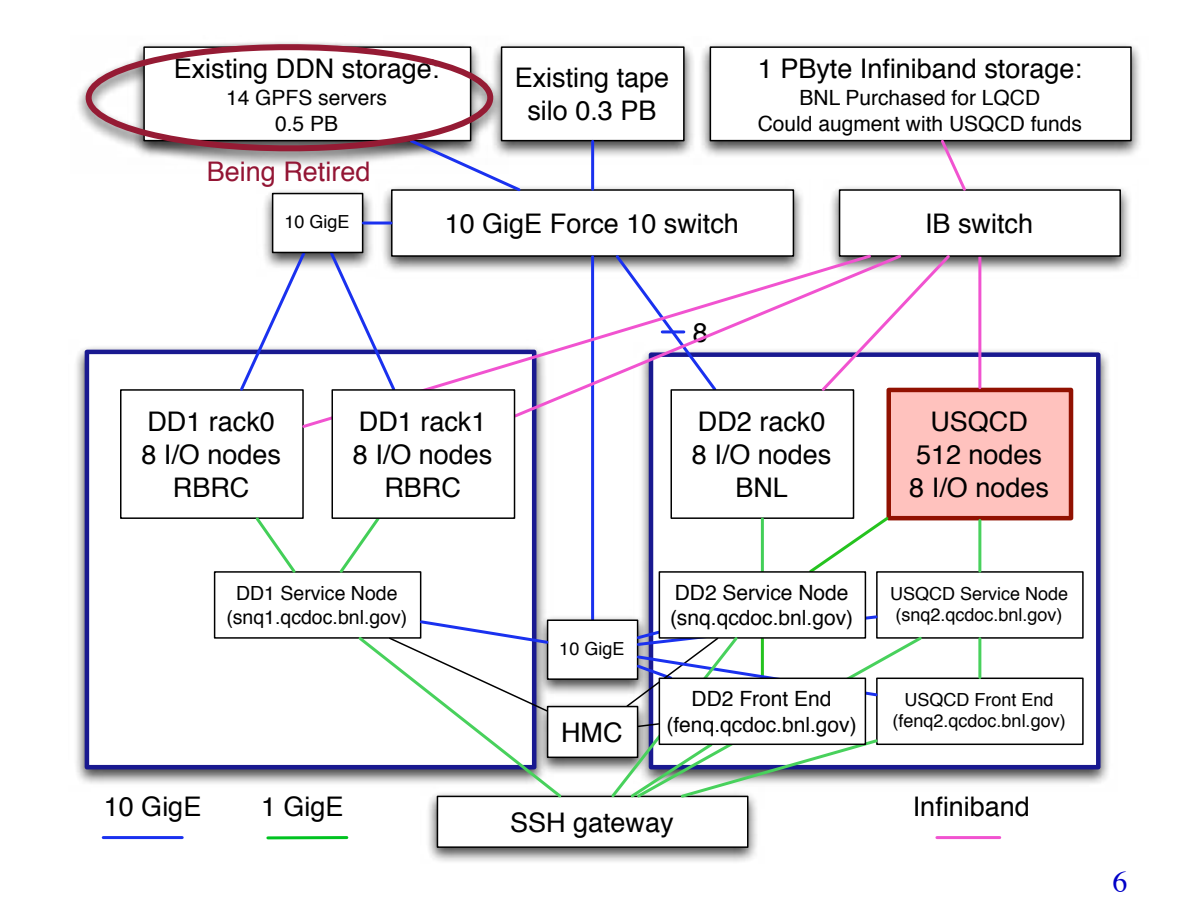
<style>
.page{position:relative;width:1188px;height:918px;background:#fff}
.page>*{position:absolute;margin:0;border:0;box-sizing:border-box;transform-origin:0 0}
.t1{font:30px "Times";color:#0000c8}
.t2{font:27px/33px "Helvetica";color:#000;text-align:center}
.t3{font:27px "Helvetica";color:#931534}
.t4{font:21px/25.5px "Helvetica";color:#000;text-align:center}
.t5{font:19.5px/24px "Helvetica";color:#000;text-align:center}
.t6{font:18px/21px "Helvetica";color:#000;text-align:center}
</style>
<div class="page">
<img style="left:641px;top:343px;width:468px;height:441px">
<img style="left:76px;top:347px;width:469px;height:437px">
<img style="left:379px;top:180px;width:424px;height:72px">
<img style="left:510px;top:44px;width:184px;height:120px">
<img style="left:564px;top:704px;width:45px;height:69px">
<img style="left:536px;top:610px;width:107px;height:84px">
<img style="left:264px;top:191px;width:115px;height:58px">
<img style="left:428px;top:793px;width:329px;height:69px">
<img style="left:701px;top:44px;width:439px;height:112px">
<img style="left:831px;top:187px;width:299px;height:92px">
<div style="left:651px;top:355px;width:447px;height:412px;background:#fff"></div>
<div style="left:649px;top:352px;width:452px;height:417px;border:4px solid #191990"></div>
<div style="left:87px;top:352px;width:447px;height:415px;background:#fff"></div>
<div style="left:85px;top:350px;width:451px;height:419px;border:4px solid #191990"></div>
<div style="left:120px;top:389px;width:184px;height:130px;border:2px solid #000"></div>
<div style="left:889px;top:390px;width:182px;height:128px;background:#ffc2be"></div>
<div style="left:886px;top:388px;width:187px;height:132px;border:4px solid #911101"></div>
<div style="left:214px;top:571px;width:207px;height:68px;border:2px solid #000"></div>
<hr style="left:978px;top:257px;width:3px;height:131px;background:#f153d0">
<div style="left:392px;top:190px;width:401px;height:66px;background:#fff"></div>
<div style="left:391px;top:189px;width:403px;height:68px;border:2px solid #000"></div>
<hr style="left:591px;top:257px;width:3px;height:362px;background:#1a31ef">
<svg style="left:407px;top:141px;width:116px;height:51px"></svg>
<div style="left:502px;top:47px;width:182px;height:94px;background:#fff"></div>
<div style="left:501px;top:46px;width:184px;height:95px;border:2px solid #000"></div>
<hr style="left:591px;top:141px;width:3px;height:48px;background:#1a31ef">
<div style="left:548px;top:707px;width:90px;height:50px;background:#fff"></div>
<div style="left:547px;top:706px;width:91px;height:52px;border:2px solid #000"></div>
<hr style="left:103px;top:836px;width:79px;height:3px;background:#1a31ef">
<hr style="left:268px;top:836px;width:79px;height:3px;background:#00c320">
<div style="left:670px;top:389px;width:184px;height:130px;border:2px solid #000"></div>
<svg style="left:337px;top:519px;width:45px;height:55px"></svg>
<svg style="left:806px;top:514px;width:85px;height:62px"></svg>
<svg style="left:253px;top:516px;width:45px;height:58px"></svg>
<hr style="left:761px;top:519px;width:3px;height:52px;background:#43cf58">
<div style="left:548px;top:620px;width:90px;height:59px;background:#fff"></div>
<div style="left:547px;top:619px;width:91px;height:61px;border:2px solid #000"></div>
<svg style="left:238px;top:249px;width:62px;height:143px"></svg>
<div style="left:273px;top:194px;width:90px;height:58px;background:#fff"></div>
<div style="left:272px;top:193px;width:91px;height:60px;border:2px solid #000"></div>
<hr style="left:363px;top:222px;width:28px;height:3px;background:#1a31ef">
<div style="left:437px;top:796px;width:311px;height:51px;background:#fff"></div>
<div style="left:437px;top:796px;width:311px;height:52px;border:2px solid #000"></div>
<div style="left:877px;top:572px;width:206px;height:66px;background:#fff"></div>
<div style="left:876px;top:571px;width:208px;height:68px;border:2px solid #000"></div>
<div style="left:876px;top:678px;width:208px;height:67px;border:2px solid #000"></div>
<hr style="left:978px;top:639px;width:3px;height:39px;background:#48d15c">
<hr style="left:978px;top:520px;width:3px;height:51px;background:#48d15c">
<svg style="left:356px;top:618px;width:208px;height:182px"></svg>
<div style="left:659px;top:572px;width:206px;height:66px;background:#fff"></div>
<div style="left:659px;top:571px;width:207px;height:68px;border:2px solid #000"></div>
<div style="left:710px;top:47px;width:421px;height:94px;background:#fff"></div>
<div style="left:710px;top:46px;width:422px;height:95px;border:2px solid #000"></div>
<div style="left:840px;top:190px;width:280px;height:66px;background:#fff"></div>
<div style="left:839px;top:189px;width:282px;height:68px;border:2px solid #000"></div>
<svg style="left:904px;top:254px;width:49px;height:139px"></svg>
<svg style="left:873px;top:254px;width:31px;height:166px"></svg>
<svg style="left:300px;top:252px;width:573px;height:178px"></svg>
<div style="left:332px;top:390px;width:183px;height:128px;background:#fff"></div>
<div style="left:332px;top:389px;width:183px;height:130px;border:2px solid #000"></div>
<svg style="left:938px;top:138px;width:30px;height:54px"></svg>
<hr style="left:937px;top:836px;width:63px;height:3px;background:#f153d0">
<svg style="left:880px;top:636px;width:44px;height:148px"></svg>
<svg style="left:609px;top:614px;width:271px;height:186px"></svg>
<div style="left:659px;top:678px;width:206px;height:66px;background:#fff"></div>
<div style="left:659px;top:678px;width:207px;height:67px;border:2px solid #000"></div>
<svg style="left:77px;top:41px;width:433px;height:120px"></svg>
<p class="t2" style="left:174px;top:53px;width:267px">Existing DDN storage:</p>
<p class="t4" style="left:226px;top:86px;width:163px">14 GPFS servers<br>0.5 PB</p>
<p class="t2" style="left:515px;top:62px;width:156px">Existing tape silo 0.3 PB</p>
<p class="t3" style="left:207px;top:150px;width:165px">Being Retired</p>
<p class="t6" style="left:284px;top:212px;width:67px">10 GigE</p>
<p class="t2" style="left:445px;top:208px;width:296px">10 GigE Force 10 switch</p>
<p class="t2" style="left:758px;top:53px;width:326px">1 PByte Infiniband storage:</p>
<p class="t4" style="left:758px;top:86px;width:326px">BNL Purchased for LQCD<br>Could augment with USQCD funds</p>
<p class="t2" style="left:925px;top:208px;width:110px">IB switch</p>
<p class="t2" style="left:693px;top:317px;width:17px">8</p>
<p class="t2" style="left:141px;top:406px;width:141px">DD1 rack0<br>8 I/O nodes<br>RBRC</p>
<p class="t2" style="left:909px;top:406px;width:141px">USQCD<br>512 nodes<br>8 I/O nodes</p>
<p class="t2" style="left:353px;top:406px;width:141px">DD1 rack1<br>8 I/O nodes<br>RBRC</p>
<p class="t2" style="left:692px;top:406px;width:141px">DD2 rack0<br>8 I/O nodes<br>BNL</p>
<p class="t5" style="left:226px;top:581px;width:182px">DD1 Service Node (snq1.qcdoc.bnl.gov)</p>
<p class="t2" style="left:104px;top:791px;width:99px">10 GigE</p>
<p class="t2" style="left:261px;top:791px;width:84px">1 GigE</p>
<p class="t6" style="left:559px;top:639px;width:67px">10 GigE</p>
<p class="t2" style="left:561px;top:717px;width:63px">HMC</p>
<p class="t4" style="left:670px;top:580px;width:185px;text-align:left">DD2 Service Node (snq.qcdoc.bnl.gov)</p>
<p class="t4" style="left:666px;top:687px;width:192px">DD2 Front End (fenq.qcdoc.bnl.gov)</p>
<p class="t2" style="left:510px;top:806px;width:165px">SSH gateway</p>
<p class="t6" style="left:890px;top:583px;width:180px">USQCD Service Node (snq2.qcdoc.bnl.gov)</p>
<p class="t6" style="left:893px;top:690px;width:175px">USQCD Front End (fenq2.qcdoc.bnl.gov)</p>
<p class="t2" style="left:913px;top:791px;width:119px">Infiniband</p>
<p class="t1" style="left:1112px;top:864px;width:16px">6</p>
</div>
